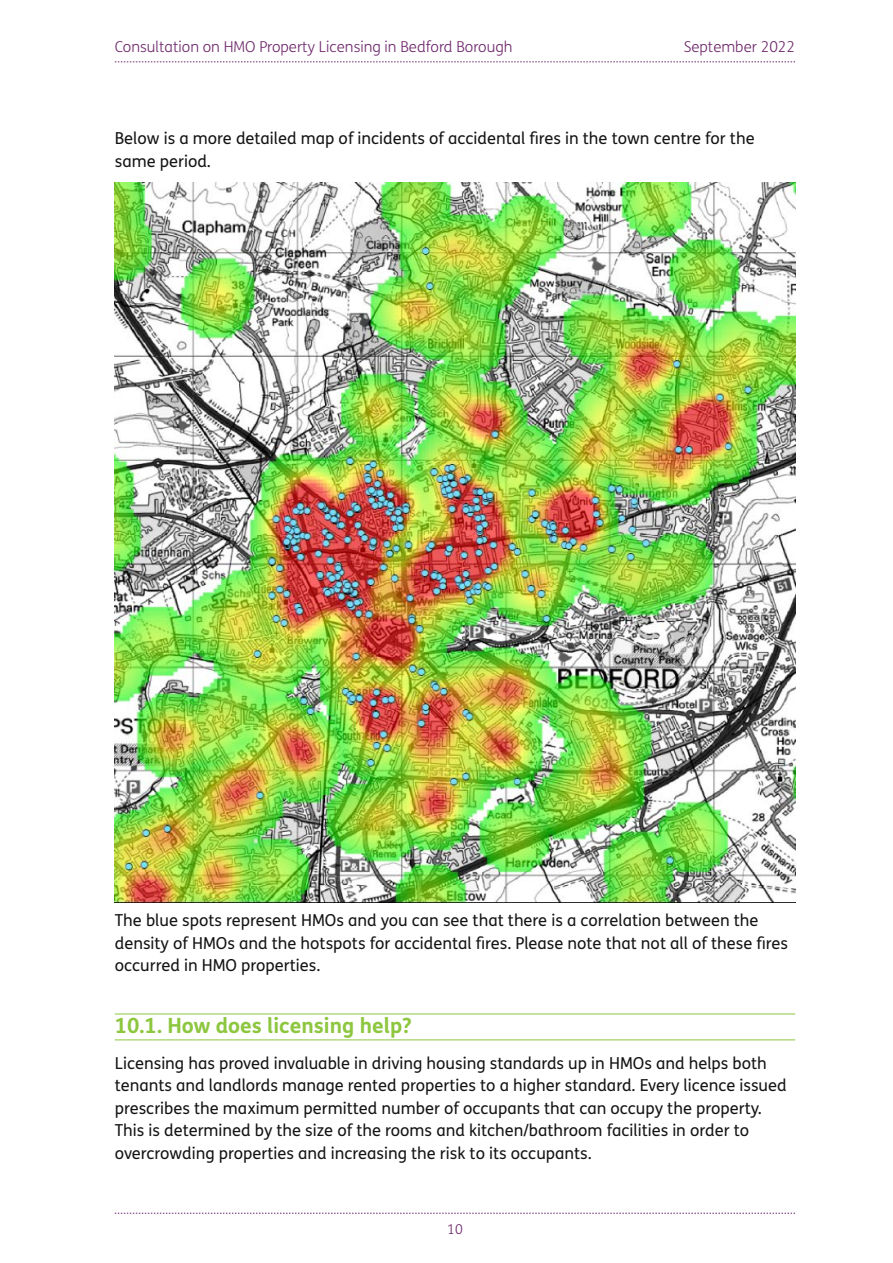
<style>
.page{position:relative;width:893px;height:1263px;background:#fff}
.page>*{position:absolute;margin:0;border:0;box-sizing:border-box;transform-origin:0 0}
.Heading{font:700 21px "FS Me Pro";color:#8dc63f}
.Body_Text{font:16.5px/22.5px "FS Me Pro";color:#141414}
.t1{font:300 15px "FS Me Pro";color:#6d276a}
.t2{font:300 13.5px "FS Me Pro";color:#6d276a}
</style>
<div class="page">
<svg style="left:115px;top:1213px;width:680px;height:1px"></svg>
<svg style="left:115px;top:62px;width:680px;height:1px"></svg>
<hr style="left:115px;top:1014px;width:680px;height:1px;background:#8dc63f">
<hr style="left:115px;top:1040px;width:680px;height:1px;background:#8dc63f">
<img style="left:115px;top:183px;width:680px;height:719px">
<p class="t1" style="left:115px;top:36px;width:399px">Consultation on HMO Property Licensing in Bedford Borough</p>
<p class="t1" style="left:684px;top:36px;width:113px">September 2022</p>
<p class="Body_Text" style="left:115px;top:127px;width:641px">Below is a more detailed map of incidents of accidental fires in the town centre for the same period.</p>
<p class="Body_Text" style="left:115px;top:909px;width:675px">The blue spots represent HMOs and you can see that there is a correlation between the density of HMOs and the hotspots for accidental fires. Please note that not all of these fires occurred in HMO properties.</p>
<p class="Heading" style="left:115px;top:1010px;width:298px">10.1. How does licensing help?</p>
<p class="Body_Text" style="left:115px;top:1051px;width:673px">Licensing has proved invaluable in driving housing standards up in HMOs and helps both tenants and landlords manage rented properties to a higher standard. Every licence issued prescribes the maximum permitted number of occupants that can occupy the property.<br>This is determined by the size of the rooms and kitchen/bathroom facilities in order to overcrowding properties and increasing the risk to its occupants.</p>
<p class="t2" style="left:447px;top:1220px;width:17px">10</p>
</div>
